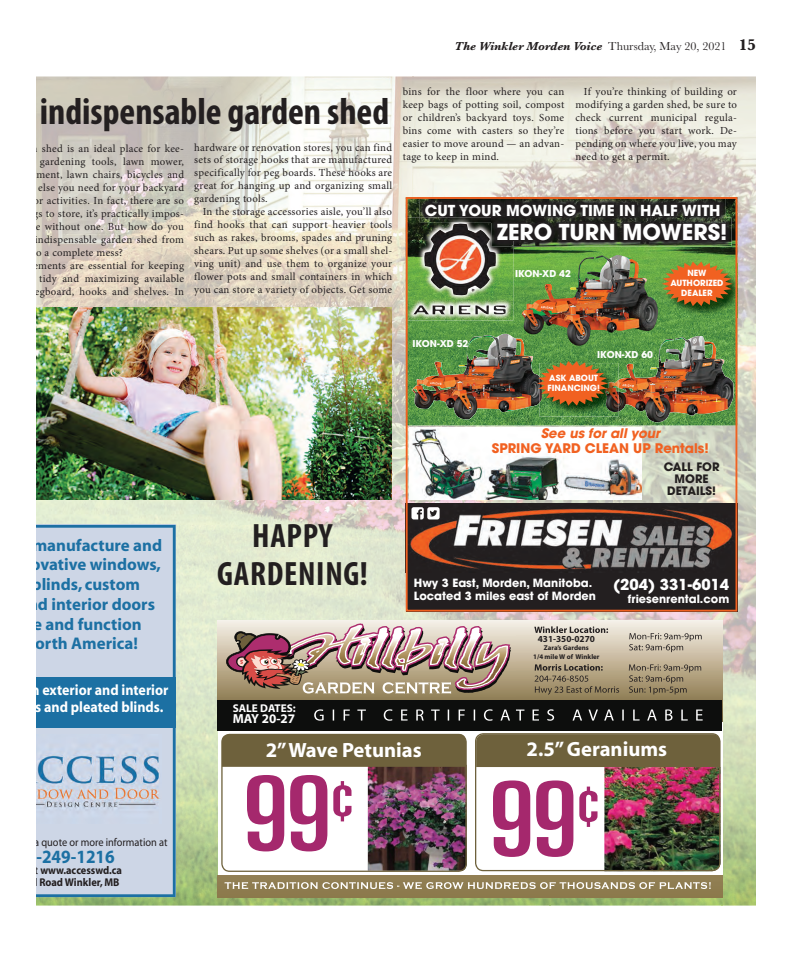
<style>
.page{position:relative;width:792px;height:972px;background:#fff}
.page>*{position:absolute;margin:0;border:0;box-sizing:border-box;transform-origin:0 0}
.t1{font:700 condensed 37.6px "Myriad Pro";color:#231f20}
.t2{font:700 condensed 33.9px/37.6px "Myriad Pro";letter-spacing:.02em;color:#231f20;text-align:center}
.t3{font:700 21.8px "Avant Garde";color:#fff}
.t4{font:700 20.7px "Myriad";color:#fff}
.t5{font:700 18.8px "Myriad";color:#1c70a3;scale:.92 1}
.t6{font:700 16.9px "Myriad";color:#1c70a3}
.t7{font:700 15px "Avant Garde";color:#fff}
.t8{font:700 15px/17.3px "Myriad";color:#fff;text-align:center;scale:.93 1}
.t9{font:700 13.2px "Avant Garde";color:#f16121}
.t10{font:italic 700 13.2px "Avant Garde";color:#f16121}
.t11{font:700 13.2px "Myriad";color:#fff}
.t12{font:italic 700 12px "Baskerville";color:#231f20}
.t13{font:700 11.6px/12.2px "Avant Garde";color:#231f20;text-align:center}
.t14{font:700 11.3px/13.5px "Avant Garde";color:#fff}
.t15{font:700 11.3px/11.7px "Myriad";color:#231f20;scale:.92 1}
.t16{font:11.3px "Myriad";color:#231f20;scale:.92 1}
.t17{font:700 11.3px "Myriad";color:#fff}
.t18{font:10.8px/13px "Minion Pro";letter-spacing:.025em;color:#231f20;text-align:justify}
.t19{font:700 9.4px "Avant Garde";color:#fff}
.t20{font:700 9.2px "Myriad Pro";color:#231f20}
.t21{font:700 8.5px/10.2px "Avant Garde";color:#fff;text-align:center}
.t22{font:700 6.9px/8.3px "Myriad Pro";color:#231f20;text-align:center}
.s1{font-weight:400;font-style:normal}
.s2{font-style:normal;font-size:16px}
.s3{font-weight:400}
</style>
<div class="page">
<img style="left:36px;top:76px;width:377px;height:345px">
<img style="left:413px;top:76px;width:343px;height:138px">
<img style="left:722px;top:214px;width:34px;height:692px">
<img style="left:36px;top:421px;width:370px;height:104px">
<img style="left:176px;top:525px;width:374px;height:346px">
<img style="left:550px;top:612px;width:172px;height:294px">
<img style="left:36px;top:871px;width:515px;height:35px">
<svg style="left:36px;top:525px;width:140px;height:372px;background:#abc2d8"></svg>
<img style="left:406px;top:197px;width:331px;height:415px">
<img style="left:36px;top:307px;width:356px;height:192px">
<div style="left:218px;top:875px;width:504px;height:22px;background:#8d7a4d"></div>
<img style="left:222px;top:732px;width:498px;height:157px">
<svg style="left:716px;top:621px;width:6px;height:79px"></svg>
<div style="left:218px;top:700px;width:504px;height:31px;background:#0d0e0d"></div>
<svg style="left:218px;top:621px;width:498px;height:100px"></svg>
<p class="t12" style="left:455px;top:42px;width:303px">The Winkler Morden Voice <span class="s1">Thursday, May 20, 2021</span> <span class="s2">15</span></p>
<h1 class="t1" style="left:40px;top:98px;width:351px">indispensable garden shed</h1>
<p class="t18" style="left:32px;top:143px;width:154px">n shed is an ideal place for kee-</p>
<p class="t18" style="left:40px;top:156px;width:146px">gardening tools, lawn mower,</p>
<p class="t18" style="left:36px;top:169px;width:149px">ment, lawn chairs, bicycles and</p>
<p class="t18" style="left:38px;top:182px;width:147px">else you need for your backyard</p>
<p class="t18" style="left:33px;top:195px;width:152px">or activities. In fact, there are so</p>
<p class="t18" style="left:33px;top:208px;width:152px">gs to store, it’s practically impos-</p>
<p class="t18" style="left:36px;top:221px;width:150px">e without one. But how do you</p>
<p class="t18" style="left:35px;top:234px;width:151px">indispensable garden shed from</p>
<p class="t18" style="left:36px;top:247px;width:88px">o a complete mess?</p>
<p class="t18" style="left:33px;top:260px;width:152px">ements are essential for keeping</p>
<p class="t18" style="left:39px;top:273px;width:146px">tidy and maximizing available</p>
<p class="t18" style="left:35px;top:286px;width:151px">egboard, hooks and shelves. In</p>
<p class="t18" style="left:194px;top:141px;width:199px">hardware or renovation stores, you can find sets of storage hooks that are manufactured specifically for peg boards. These hooks are great for hanging up and organizing small gardening tools.</p>
<p class="t18" style="left:194px;top:206px;width:200px;text-indent:8px">In the storage accessories aisle, you’ll also find hooks that can support heavier tools such as rakes, brooms, spades and pruning shears. Put up some shelves (or a small shel&shy;ving unit) and use them to organize your flower pots and small containers in which you can store a variety of objects. Get some</p>
<p class="t18" style="left:403px;top:86px;width:163px">bins for the floor where you can keep bags of potting soil, compost or children’s backyard toys. Some bins come with casters so they’re easier to move around — an advan&shy;tage to keep in mind.</p>
<p class="t18" style="left:576px;top:86px;width:163px;text-indent:8px">If you’re thinking of building or modifying a garden shed, be sure to check current mu nicipal regula&shy;tions before you start work. De&shy;pending on where you live, you may need to get a permit.</p>
<h3 class="t7" style="left:425px;top:205px;width:297px">CUT YOUR MOWING TIME IN HALF WITH</h3>
<h3 class="t3" style="left:497px;top:224px;width:232px">ZERO TURN MOWERS!</h3>
<p class="t19" style="left:515px;top:270px;width:57px">IKON-XD 42</p>
<p class="t21" style="left:670px;top:268px;width:55px">NEW<br>AUTHORIZED<br>DEALER</p>
<h3 class="t6" style="left:33px;top:539px;width:131px">manufacture and</h3>
<h3 class="t6" style="left:31px;top:558px;width:132px">ovative windows,</h3>
<h3 class="t6" style="left:32px;top:578px;width:110px">blinds, custom</h3>
<h3 class="t6" style="left:28px;top:598px;width:129px">nd interior doors</h3>
<h3 class="t6" style="left:33px;top:618px;width:110px">e and function</h3>
<h3 class="t6" style="left:35px;top:637px;width:104px">orth America!</h3>
<h2 class="t2" style="left:217px;top:520px;width:152px">HAPPY<br>GARDENING!</h2>
<p class="t19" style="left:413px;top:340px;width:57px">IKON-XD 52</p>
<p class="t19" style="left:597px;top:351px;width:57px">IKON-XD 60</p>
<p class="t21" style="left:548px;top:374px;width:54px;text-align:left">ASK ABOUT<br>FINANCING!</p>
<p class="t10" style="left:541px;top:428px;width:121px">See us for all your</p>
<p class="t9" style="left:492px;top:443px;width:219px">SPRING YARD CLEAN UP Rentals!</p>
<p class="t13" style="left:664px;top:462px;width:57px">CALL FOR<br>MORE<br>DETAILS!</p>
<p class="t14" style="left:414px;top:577px;width:184px">Hwy 3 East, Morden, Manitoba.<br>Located 3 miles east of Morden</p>
<h3 class="t7" style="left:613px;top:579px;width:118px">(204) 331-6014</h3>
<p class="t14" style="left:628px;top:593px;width:103px">friesenrental.com</p>
<p class="t20" style="left:538px;top:633px;width:59px">431-350-0270</p>
<p class="t22" style="left:533px;top:644px;width:68px">Zara’s Gardens<br>1/4 mile W of Winkler</p>
<h3 class="t8" style="left:28px;top:683px;width:153px">m exterior and interior s and pleated blinds.</h3>
<p class="t16" style="left:34px;top:838px;width:146px">a quote or more information at</p>
<h3 class="t5" style="left:36px;top:849px;width:87px">-249-1216</h3>
<p class="t15" style="left:34px;top:865px;width:97px"><span class="s3">t</span> www.accesswd.ca l Road Winkler, MB</p>
<p class="t17" style="left:233px;top:704px;width:65px">SALE DATES:</p>
<p class="t11" style="left:233px;top:714px;width:64px">MAY 20-27</p>
<h3 class="t4" style="left:266px;top:742px;width:158px">2” Wave Petunias</h3>
<h3 class="t4" style="left:527px;top:741px;width:142px">2.5” Geraniums</h3>
</div>
